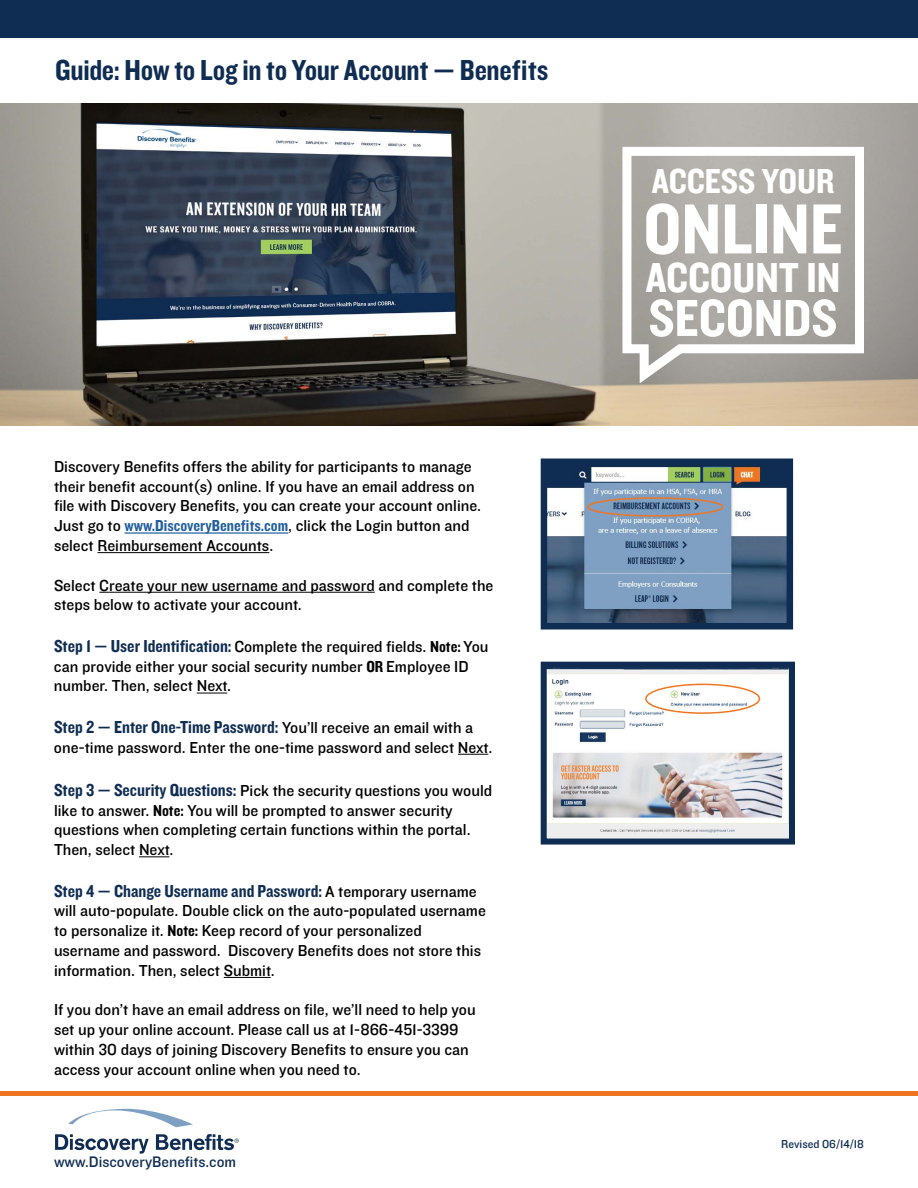
<style>
.page{position:relative;width:918px;height:1188px;background:#fff}
.page>*{position:absolute;margin:0;border:0;box-sizing:border-box;transform-origin:0 0}
.t1{font:73.5px "Knockout 50 Welterweight";color:#fff}
.t2{font:54px "Knockout 50 Welterweight";color:#fff}
.t3{font:43.5px "Knockout 50 Welterweight";color:#fff}
.t4{font:36px "Knockout 50 Welterweight";color:#fff}
.t5{font:30px "Knockout 50 Welterweight";letter-spacing:-.01em;color:#0f2d52}
.t6{font:18px "Knockout 50 Welterweight";color:#0f2d52}
.t7{font:16.5px/19.8px "Knockout 31 Junior Middlewt";color:#000}
.t8{font:15.9px "Knockout 31 Junior Middlewt";color:#0f2d52}
.t9{font:12px "Knockout 31 Junior Middlewt";color:#0f2d52}
.s1{font-family:"Knockout 50 Welterweight";color:#215e9e}
.s2{font-family:"Knockout 50 Welterweight";font-size:18px;color:#0f2d52}
.s3{font-family:"Knockout 50 Welterweight"}
.s4{font-family:"Knockout 31 Junior Middlewt";font-size:16.5px;color:#000}
</style>
<div class="page">
<img style="left:0;top:103px;width:918px;height:322px">
<div style="left:0;top:0;width:918px;height:38px;background:#0f2d52"></div>
<div style="left:0;top:1091px;width:918px;height:5px;background:#ee7622"></div>
<svg style="left:55px;top:1134px;width:94px;height:20px"></svg>
<svg style="left:68px;top:1108px;width:125px;height:19px"></svg>
<svg style="left:156px;top:1134px;width:83px;height:16px"></svg>
<svg style="left:618px;top:142px;width:250px;height:250px;background:#b7b4ae"></svg>
<hr style="left:125px;top:532px;width:163px;height:2px;background:#215e9e">
<hr style="left:97px;top:552px;width:172px;height:1px;background:#000">
<hr style="left:99px;top:592px;width:276px;height:1px;background:#000">
<hr style="left:197px;top:693px;width:30px;height:1px;background:#000">
<hr style="left:458px;top:754px;width:30px;height:1px;background:#000">
<hr style="left:139px;top:856px;width:30px;height:1px;background:#000">
<hr style="left:224px;top:977px;width:47px;height:1px;background:#000">
<img style="left:548px;top:466px;width:238px;height:157px">
<div style="left:541px;top:459px;width:252px;height:171px;border:6px solid #0f2d52"></div>
<img style="left:548px;top:669px;width:240px;height:169px">
<div style="left:541px;top:662px;width:254px;height:183px;border:6px solid #0f2d52"></div>
<div style="left:587px;top:497px;width:137px;height:20px;border:2px solid #ee7622;border-radius:50%"></div>
<div style="left:645px;top:684px;width:115px;height:30px;border:2px solid #ee7622;border-radius:50%"></div>
<h3 class="t5" style="left:55px;top:50px;width:495px">Guide: How to Log in to Your Account — Benefits</h3>
<p class="t7" style="left:54px;top:456px;width:429px">Discovery Benefits offers the ability for participants to manage their benefit account(s) online. If you have an email address on file with Discovery Benefits, you can create your account online.<br>Just go to <span class="s1">www.DiscoveryBenefits.com</span>, click the Login button and select Reimbursement Accounts.</p>
<p class="t7" style="left:54px;top:574px;width:441px">Select Create your new username and password and complete the steps below to activate your account.</p>
<p class="t7" style="left:54px;top:636px;width:436px"><span class="s2">Step 1 — User Identification:</span> Complete the required fields. <span class="s3">Note:</span> You can provide either your social security number <span class="s3">OR</span> Employee ID number. Then, select Next.</p>
<p class="t6" style="left:54px;top:715px;width:421px">Step 2 — Enter One-Time Password: <span class="s4">You’ll receive an email with a</span></p>
<p class="t7" style="left:54px;top:736px;width:440px">one-time password. Enter the one-time password and select Next.</p>
<p class="t7" style="left:54px;top:780px;width:440px"><span class="s2">Step 3 — Security Questions:</span> Pick the security questions you would like to answer. <span class="s3">Note:</span> You will be prompted to answer security questions when completing certain functions within the portal.<br>Then, select Next.</p>
<p class="t6" style="left:54px;top:879px;width:424px">Step 4 — Change Username and Password: <span class="s4">A temporary username</span></p>
<p class="t7" style="left:54px;top:900px;width:433px">will auto-populate. Double click on the auto-populated username to personalize it. <span class="s3">Note:</span> Keep record of your personalized username and password. Discovery Benefits does not store this information. Then, select Submit.</p>
<p class="t7" style="left:54px;top:999px;width:423px">If you don’t have an email address on file, we’ll need to help you set up your online account. Please call us at 1-866-451-3399 within 30 days of joining Discovery Benefits to ensure you can access your account online when you need to.</p>
<p class="t8" style="left:54px;top:1151px;width:184px">www.DiscoveryBenefits.com</p>
<h3 class="t4" style="left:652px;top:158px;width:184px">ACCESS YOUR</h3>
<h1 class="t1" style="left:643px;top:181px;width:201px">ONLINE</h1>
<h3 class="t3" style="left:646px;top:249px;width:196px">ACCOUNT IN</h3>
<h2 class="t2" style="left:649px;top:282px;width:190px">SECONDS</h2>
<p class="t9" style="left:781px;top:1136px;width:84px">Revised 06/14/18</p>
</div>
